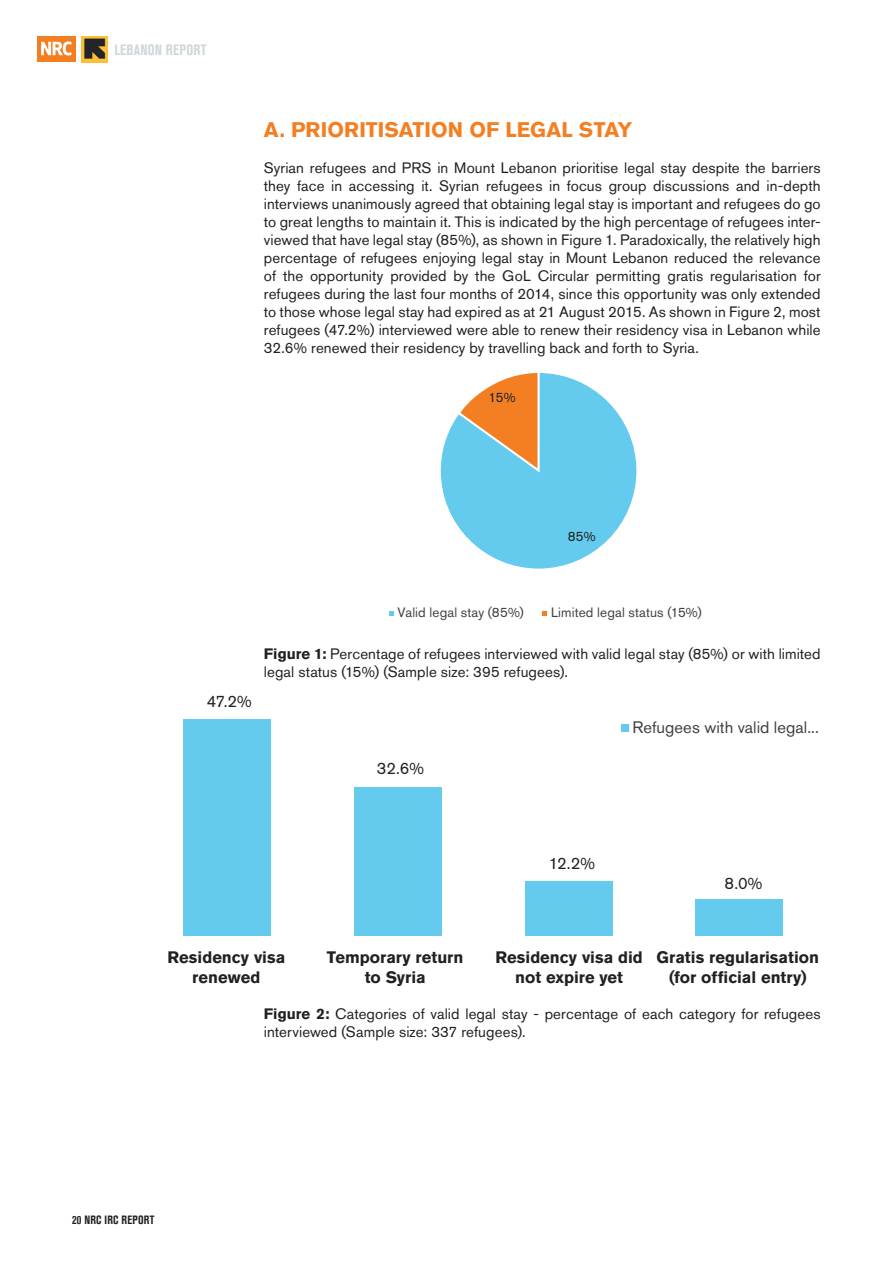
<style>
.page{position:relative;width:893px;height:1263px;background:#fff}
.page>*{position:absolute;margin:0;border:0;box-sizing:border-box;transform-origin:0 0}
.Heading_2{font:700 21px "Akzidenz Grotesk BQ";letter-spacing:.005em;color:#f47f22}
.Paragraph_Normal{font:700 16.5px/19.8px "Akzidenz Grotesk BQ";color:#1f2122;text-align:center}
.Paragraph_Normal-2{font:16.5px "Akzidenz Grotesk BQ";letter-spacing:.005em;color:#3f4142}
.Paragraph_Normal-3{font:16.5px "Akzidenz Grotesk BQ";color:#1f2122}
.Paragraph_Normal-4{font:15px/18px "Akzidenz Grotesk BQ";letter-spacing:.01em;color:#1f2122}
.t1{font:700 condensed 15px "Akzidenz Grotesk BE";letter-spacing:.02em;color:#d0d7da}
.Paragraph_Normal-5{font:13.5px "Akzidenz Grotesk BQ";letter-spacing:.015em;color:#3f4142}
.Paragraph_Normal-6{font:13.5px "Akzidenz Grotesk BQ";color:#1f2122}
.t2{font:700 condensed 12px "Akzidenz Grotesk BE";letter-spacing:.025em;color:#1f2122}
.s1{font-weight:700}
</style>
<div class="page">
<img style="left:82px;top:36px;width:26px;height:26px">
<img style="left:83px;top:38px;width:23px;height:21px">
<div style="left:37px;top:36px;width:38px;height:26px;background:#f47f22"></div>
<svg style="left:41px;top:41px;width:30px;height:14px"></svg>
<div style="left:440px;top:372px;width:197px;height:198px;background:#64caee;border-radius:50%"></div>
<svg style="left:457px;top:372px;width:85px;height:101px"></svg>
<svg style="left:389px;top:612px;width:5px;height:4px"></svg>
<svg style="left:542px;top:612px;width:5px;height:4px"></svg>
<div style="left:621px;top:724px;width:8px;height:8px;background:#64caee"></div>
<div style="left:183px;top:720px;width:88px;height:216px;background:#64caee"></div>
<div style="left:354px;top:788px;width:88px;height:148px;background:#64caee"></div>
<div style="left:525px;top:881px;width:87px;height:55px;background:#64caee"></div>
<div style="left:696px;top:899px;width:87px;height:37px;background:#64caee"></div>
<p class="t1" style="left:114px;top:42px;width:94px">LEBANON REPORT</p>
<p class="Heading_2" style="left:264px;top:118px;width:370px">A. PRIORITISATION OF LEGAL STAY</p>
<p class="Paragraph_Normal-4" style="left:264px;top:159px;width:558px;text-align:justify">Syrian refugees and PRS in Mount Lebanon prioritise legal stay despite the barriers they face in accessing it. Syrian refugees in focus group discussions and in-depth interviews unanimously agreed that obtaining legal stay is important and refugees do go to great lengths to maintain it. This is indicated by the high percentage of refugees inter&shy;viewed that have legal stay (85%), as shown in Figure 1. Paradoxically, the relatively high percentage of refugees enjoying legal stay in Mount Lebanon reduced the relevance of the opportunity provided by the GoL Circular permitting gratis regularisation for refugees during the last four months of 2014, since this opportunity was only extended to those whose legal stay had expired as at 21 August 2015. As shown in Figure 2, most refugees (47.2%) interviewed were able to renew their residency visa in Lebanon while 32.6% renewed their residency by travelling back and forth to Syria.</p>
<p class="Paragraph_Normal-6" style="left:489px;top:389px;width:29px">15%</p>
<p class="Paragraph_Normal-6" style="left:568px;top:528px;width:30px">85%</p>
<p class="Paragraph_Normal-3" style="left:207px;top:692px;width:47px">47.2%</p>
<p class="Paragraph_Normal-5" style="left:398px;top:605px;width:128px">Valid legal stay (85%)</p>
<p class="Paragraph_Normal-5" style="left:551px;top:605px;width:152px">Limited legal status (15%)</p>
<p class="Paragraph_Normal-4" style="left:264px;top:645px;width:558px"><span class="s1">Figure 1:</span> Percentage of refugees interviewed with valid legal stay (85%) or with limited legal status (15%) (Sample size: 395 refugees).</p>
<p class="Paragraph_Normal-3" style="left:377px;top:759px;width:49px">32.6%</p>
<p class="Paragraph_Normal-2" style="left:632px;top:717px;width:188px">Refugees with valid legal...</p>
<p class="Paragraph_Normal-3" style="left:549px;top:853px;width:48px">12.2%</p>
<p class="Paragraph_Normal-3" style="left:724px;top:873px;width:40px">8.0%</p>
<p class="Paragraph_Normal" style="left:657px;top:948px;width:164px">Gratis regularisation (for official entry)</p>
<p class="Paragraph_Normal-4" style="left:264px;top:1005px;width:558px"><span class="s1">Figure 2:</span> Categories of valid legal stay - percentage of each category for refugees interviewed (Sample size: 337 refugees).</p>
<p class="Paragraph_Normal" style="left:167px;top:947px;width:120px">Residency visa renewed</p>
<p class="Paragraph_Normal" style="left:327px;top:948px;width:138px">Temporary return to Syria</p>
<p class="Paragraph_Normal" style="left:495px;top:948px;width:149px">Residency visa did not expire yet</p>
<p class="t2" style="left:72px;top:1213px;width:84px">20 NRC IRC REPORT</p>
</div>
